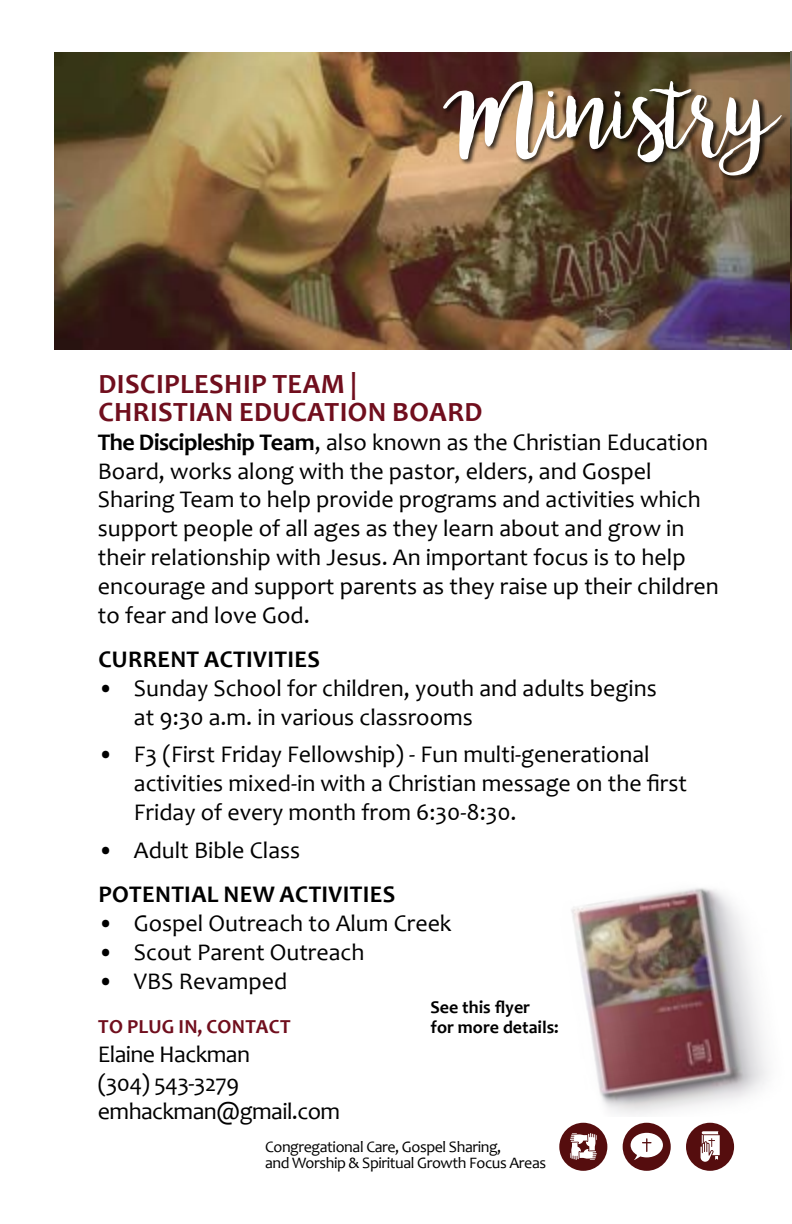
<style>
.page{position:relative;width:792px;height:1224px;background:#fff}
.page>*{position:absolute;margin:0;border:0;box-sizing:border-box;transform-origin:0 0}
.advent_Call{font:97.8px "bromello";color:#fff}
.t1{font:700 28px/28px "Candara";letter-spacing:.015em;color:#700e1d}
.Sub_Heading{font:24px/28.8px "Candara";color:#000}
.Sub_Heading-2{font:24px/28.8px "Candara";letter-spacing:-.025em;color:#000}
.Sub_Heading-3{font:700 24px "Candara";letter-spacing:.015em;color:#000}
.Sub_Heading-4{font:700 20px "Candara";letter-spacing:.015em;color:#700e1d}
.t2{font:700 18px/20px "Candara";color:#000}
.t3{font:16px/16px "Candara";letter-spacing:-.025em;color:#000}
.s1{font-weight:700}
</style>
<div class="page">
<img style="left:54px;top:52px;width:736px;height:298px">
<div style="left:623px;top:1123px;width:48px;height:48px;background:#550d0e;border-radius:50%"></div>
<svg style="left:631px;top:1133px;width:32px;height:27px"></svg>
<div style="left:686px;top:1123px;width:48px;height:48px;background:#550d0e;border-radius:50%"></div>
<svg style="left:701px;top:1131px;width:19px;height:31px"></svg>
<div style="left:559px;top:1123px;width:48px;height:48px;background:#550d0e;border-radius:50%"></div>
<svg style="left:570px;top:1133px;width:27px;height:27px"></svg>
<img style="left:571px;top:888px;width:197px;height:227px">
<hr style="left:790px;top:52px;width:2px;height:298px;background:#717275">
<div style="left:442px;top:61px;width:350px;height:120px;background:#000;opacity:.75"></div>
<p class="advent_Call" style="left:444px;top:50px;width:337px">Ministry</p>
<p class="t1" style="left:98px;top:370px;width:386px">DISCIPLESHIP TEAM |<br>CHRISTIAN EDUCATION BOARD</p>
<p class="Sub_Heading" style="left:98px;top:427px;width:622px"><span class="s1">The Discipleship Team</span>, also known as the Christian Education Board, works along with the pastor, elders, and Gospel Sharing Team to help provide programs and activities which support people of all ages as they learn about and grow in their relationship with Jesus. An important focus is to help encourage and support parents as they raise up their children to fear and love God.</p>
<p class="Sub_Heading-3" style="left:98px;top:644px;width:223px">CURRENT ACTIVITIES</p>
<p class="Sub_Heading" style="left:134px;top:673px;width:524px;text-indent:-36px">• Sunday School for children, youth and adults begins at 9:30 a.m. in various classrooms</p>
<p class="Sub_Heading" style="left:134px;top:740px;width:555px;text-indent:-36px">• F3 (First Friday Fellowship) - Fun multi-generational activities mixed-in with a Christian message on the first<br>Friday of every month from 6:30-8:30.</p>
<p class="Sub_Heading" style="left:98px;top:835px;width:204px">• Adult Bible Class</p>
<p class="Sub_Heading-3" style="left:98px;top:879px;width:298px">POTENTIAL NEW ACTIVITIES</p>
<p class="Sub_Heading" style="left:98px;top:909px;width:355px">• Gospel Outreach to Alum Creek</p>
<p class="Sub_Heading" style="left:98px;top:937px;width:268px">• Scout Parent Outreach</p>
<p class="Sub_Heading" style="left:98px;top:966px;width:191px">• VBS Revamped</p>
<p class="Sub_Heading-4" style="left:98px;top:1014px;width:194px">TO PLUG IN, CONTACT</p>
<p class="Sub_Heading-2" style="left:98px;top:1039px;width:244px">Elaine Hackman<br>(304) 543-3279 emhackman@gmail.com</p>
<p class="t2" style="left:431px;top:997px;width:130px">See this flyer<br>for more details:</p>
<p class="t3" style="left:265px;top:1138px;width:283px">Congregational Care, Gospel Sharing,<br>and Worship &amp; Spiritual Growth Focus Areas</p>
</div>
